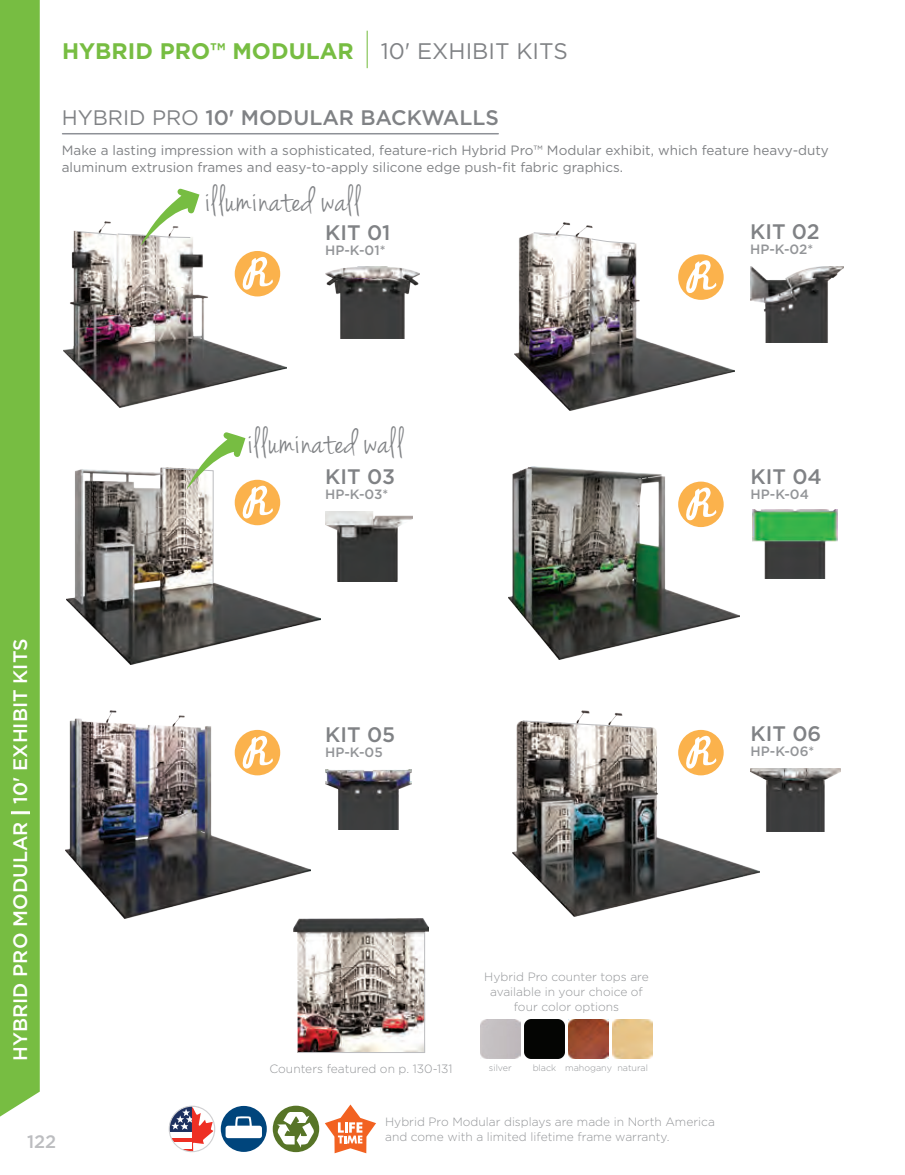
<style>
.page{position:relative;width:905px;height:1175px;background:#fff}
.page>*{position:absolute;margin:0;border:0;box-sizing:border-box;transform-origin:0 0}
.t1{font:38.55px "Jenna Sue";letter-spacing:.025em;color:#808285}
.t2{font:700 22.5px "Gotham";color:#77bd42}
.t3{font:500 21px "Gotham HTF";color:#808285}
.t4{font:500 19.5px "Gotham HTF";color:#fff}
.t5{font:500 18px "Gotham HTF";color:#bcbdc0}
.t6{font:13.5px/16.2px "Gotham";color:#808285}
.t7{font:500 13.5px "Gotham HTF";color:#939598}
.t8{font:300 12px/15px "Gotham";color:#939598;text-align:center}
.t9{font:300 9px "Gotham";color:#939598}
.s1{font-weight:400;color:#808285}
.s2{font-family:"Gotham";font-weight:400}
</style>
<div class="page">
<div style="left:0;top:0;width:40px;height:1117px;background:#77bd42"></div>
<img style="left:325px;top:267px;width:95px;height:71px">
<img style="left:750px;top:266px;width:93px;height:76px">
<img style="left:508px;top:466px;width:231px;height:193px">
<img style="left:325px;top:512px;width:88px;height:70px">
<img style="left:753px;top:509px;width:84px;height:69px">
<img style="left:66px;top:710px;width:245px;height:208px">
<img style="left:325px;top:769px;width:86px;height:61px">
<img style="left:759px;top:768px;width:81px;height:64px">
<div style="left:480px;top:1019px;width:40px;height:39px;background:#c4bfc1"></div>
<div style="left:524px;top:1019px;width:40px;height:39px;background:#040503"></div>
<img style="left:613px;top:1019px;width:39px;height:39px">
<img style="left:569px;top:1019px;width:39px;height:39px">
<hr style="left:63px;top:133px;width:435px;height:1px;background:#8e9197">
<div style="left:11px;top:811px;width:19px;height:3px;border:1px solid #fff"></div>
<hr style="left:366px;top:31px;width:2px;height:37px;background:#77bd42">
<svg style="left:325px;top:1104px;width:51px;height:49px"></svg>
<svg style="left:169px;top:1107px;width:46px;height:44px"></svg>
<div style="left:169px;top:1105px;width:46px;height:47px;border:1px solid #d0d1d3;border-radius:50%"></div>
<img style="left:64px;top:230px;width:222px;height:178px">
<img style="left:514px;top:222px;width:220px;height:189px">
<svg style="left:591px;top:238px;width:44px;height:6px"></svg>
<svg style="left:533px;top:232px;width:43px;height:5px"></svg>
<img style="left:294px;top:918px;width:134px;height:134px">
<img style="left:297px;top:931px;width:128px;height:122px">
<svg style="left:77px;top:189px;width:122px;height:57px"></svg>
<img style="left:512px;top:710px;width:247px;height:206px">
<svg style="left:522px;top:720px;width:129px;height:8px"></svg>
<img style="left:67px;top:468px;width:254px;height:197px">
<div style="left:235px;top:251px;width:45px;height:45px;background:#fbb24c;border-radius:50%"></div>
<svg style="left:242px;top:257px;width:31px;height:33px"></svg>
<div style="left:235px;top:480px;width:45px;height:45px;background:#fbb24c;border-radius:50%"></div>
<svg style="left:162px;top:432px;width:111px;height:151px"></svg>
<div style="left:235px;top:730px;width:45px;height:45px;background:#fbb24c;border-radius:50%"></div>
<svg style="left:242px;top:735px;width:31px;height:33px"></svg>
<div style="left:678px;top:730px;width:45px;height:45px;background:#fbb24c;border-radius:50%"></div>
<svg style="left:686px;top:735px;width:30px;height:33px"></svg>
<div style="left:678px;top:254px;width:45px;height:46px;background:#fbb24c;border-radius:50%"></div>
<svg style="left:686px;top:260px;width:30px;height:33px"></svg>
<div style="left:678px;top:481px;width:45px;height:46px;background:#fbb24c;border-radius:50%"></div>
<svg style="left:686px;top:487px;width:30px;height:33px"></svg>
<div style="left:221px;top:1105px;width:46px;height:46px;background:#00457c;border-radius:50%"></div>
<svg style="left:225px;top:1116px;width:37px;height:22px"></svg>
<div style="left:273px;top:1105px;width:46px;height:47px;background:#577427;border-radius:50%"></div>
<svg style="left:277px;top:1112px;width:37px;height:35px"></svg>
<h2 class="t2" style="left:62px;top:38px;width:507px">HYBRID PRO™ MODULAR <span class="s1">10' EXHIBIT KITS</span></h2>
<h3 class="t3" style="left:62px;top:105px;width:438px"><span class="s2">HYBRID PRO</span> 10' MODULAR BACKWALLS</h3>
<p class="t6" style="left:62px;top:142px;width:768px">Make a lasting impression with a sophisticated, feature-rich Hybrid Pro™ Modular exhibit, which feature heavy-duty aluminum extrusion frames and easy-to-apply silicone edge push-fit fabric graphics.</p>
<h3 class="t4" style="left:9px;top:1060px;width:424px;rotate:-90deg">HYBRID PRO MODULAR | 10' EXHIBIT KITS</h3>
<h3 class="t5" style="left:27px;top:1131px;width:31px">122</h3>
<h1 class="t1" style="left:205px;top:177px;width:156px">illuminated wall</h1>
<h3 class="t3" style="left:325px;top:220px;width:67px">KIT 01</h3>
<p class="t7" style="left:325px;top:242px;width:62px">HP-K-01*</p>
<h1 class="t1" style="left:248px;top:420px;width:156px">illuminated wall</h1>
<h3 class="t3" style="left:325px;top:464px;width:71px">KIT 03</h3>
<p class="t7" style="left:325px;top:486px;width:65px">HP-K-03*</p>
<h3 class="t3" style="left:750px;top:220px;width:71px">KIT 02</h3>
<p class="t7" style="left:750px;top:242px;width:65px">HP-K-02*</p>
<h3 class="t3" style="left:750px;top:465px;width:73px">KIT 04</h3>
<p class="t7" style="left:750px;top:487px;width:60px">HP-K-04</p>
<h3 class="t3" style="left:325px;top:722px;width:72px">KIT 05</h3>
<p class="t7" style="left:325px;top:744px;width:59px">HP-K-05</p>
<h3 class="t3" style="left:750px;top:722px;width:72px">KIT 06</h3>
<p class="t7" style="left:750px;top:744px;width:65px">HP-K-06*</p>
<p class="t8" style="left:269px;top:1061px;width:184px">Counters featured on p. 130-131</p>
<p class="t8" style="left:484px;top:969px;width:166px">Hybrid Pro counter tops are available in your choice of four color options</p>
<p class="t9" style="left:489px;top:1061px;width:24px">silver</p>
<p class="t9" style="left:532px;top:1061px;width:117px">black mahogany natural</p>
<p class="t8" style="left:385px;top:1113px;width:331px;text-align:left">Hybrid Pro Modular displays are made in North America and come with a limited lifetime frame warranty.</p>
</div>
